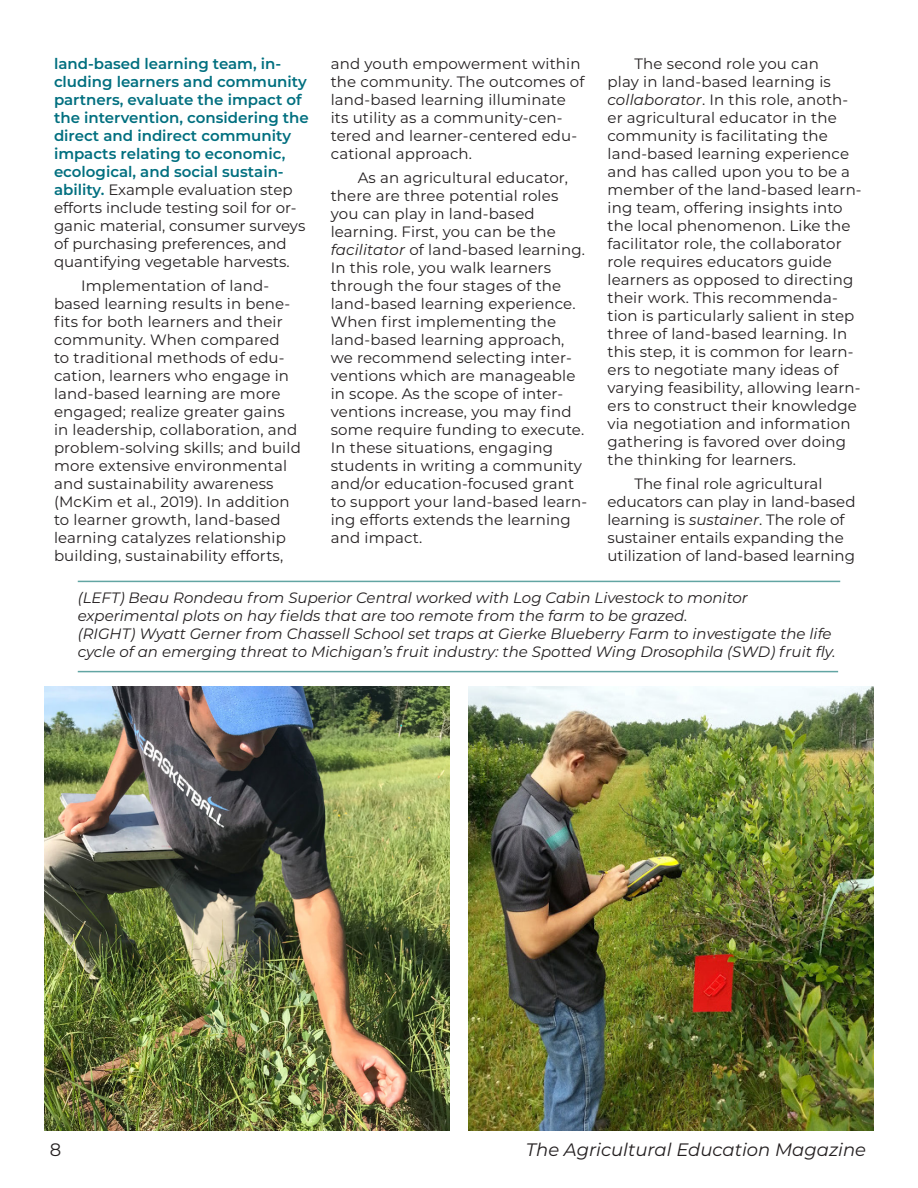
<style>
.page{position:relative;width:918px;height:1188px;background:#fff}
.page>*{position:absolute;margin:0;border:0;box-sizing:border-box;transform-origin:0 0}
.t1{font:italic 18px "Montserrat";color:#231f20}
.t2{font:18px "Montserrat";color:#231f20}
.Body_Text{font:15px/18px "Montserrat";letter-spacing:.01em;color:#231f20}
.Body_Text-2{font:600 15px/18px "Montserrat";color:#006f7f}
.Captions{font:italic 15px/18px "Montserrat";color:#231f20}
.s1{font-weight:400;color:#231f20}
.s2{font-style:italic}
</style>
<div class="page">
<img style="left:468px;top:687px;width:405px;height:444px">
<img style="left:45px;top:687px;width:405px;height:444px">
<hr style="left:78px;top:671px;width:760px;height:1px;background:#62a5a3">
<hr style="left:78px;top:581px;width:762px;height:1px;background:#62a5a3">
<p class="Body_Text-2" style="left:54px;top:54px;width:256px">land-based learning team, in&shy;cluding learners and community partners, evaluate the impact of the intervention, considering the direct and indirect community impacts relating to economic, ecological, and social sustain&shy;ability. <span class="s1">Example evaluation step efforts include testing soil for or&shy;ganic material, consumer surveys of purchasing preferences, and quantifying vegetable harvests.</span></p>
<p class="Body_Text" style="left:54px;top:276px;width:248px;text-indent:27px">Implementation of land&shy;based learning results in bene&shy;fits for both learners and their community. When compared<br>to traditional methods of edu&shy;cation, learners who engage in land-based learning are more engaged; realize greater gains in leadership, collaboration, and problem-solving skills; and build more extensive environmental and sustainability awareness (McKim et al., 2019). In addition to learner growth, land-based learning catalyzes relationship building, sustainability efforts,</p>
<p class="Body_Text" style="left:608px;top:54px;width:256px;text-indent:27px">The second role you can<br>play in land-based learning is <span class="s2">collaborator</span>. In this role, anoth&shy;er agricultural educator in the community is facilitating the land-based learning experience and has called upon you to be a member of the land-based learn&shy;ing team, offering insights into the local phenomenon. Like the facilitator role, the collaborator role requires educators guide learners as opposed to directing their work. This recommenda&shy;tion is particularly salient in step three of land-based learning. In this step, it is common for learn&shy;ers to negotiate many ideas of varying feasibility, allowing learn&shy;ers to construct their knowledge via negotiation and information gathering is favored over doing the thinking for learners.</p>
<p class="Body_Text" style="left:608px;top:474px;width:250px;text-indent:27px">The final role agricultural educators can play in land-based learning is <span class="s2">sustainer</span>. The role of sustainer entails expanding the utilization of land-based learning</p>
<p class="Captions" style="left:78px;top:588px;width:672px">(LEFT) Beau Rondeau from Superior Central worked with Log Cabin Livestock to monitor experimental plots on hay fields that are too remote from the farm to be grazed.</p>
<p class="Captions" style="left:78px;top:624px;width:759px">(RIGHT) Wyatt Gerner from Chassell School set traps at Gierke Blueberry Farm to investigate the life cycle of an emerging threat to Michigan’s fruit industry: the Spotted Wing Drosophila (SWD) fruit fly.</p>
<p class="Body_Text" style="left:331px;top:54px;width:255px">and youth empowerment within the community. The outcomes of land-based learning illuminate its utility as a community-cen&shy;tered and learner-centered edu&shy;cational approach.</p>
<p class="Body_Text" style="left:331px;top:168px;width:258px;text-indent:27px">As an agricultural educator, there are three potential roles you can play in land-based learning. First, you can be the <span class="s2">facilitator</span> of land-based learning.<br>In this role, you walk learners through the four stages of the land-based learning experience.<br>When first implementing the land-based learning approach, we recommend selecting inter&shy;ventions which are manageable in scope. As the scope of inter&shy;ventions increase, you may find some require funding to execute.<br>In these situations, engaging students in writing a community and/or education-focused grant to support your land-based learn&shy;ing efforts extends the learning and impact.</p>
<p class="t2" style="left:50px;top:1137px;width:13px">8</p>
<p class="t1" style="left:526px;top:1137px;width:342px">The Agricultural Education Magazine</p>
</div>
